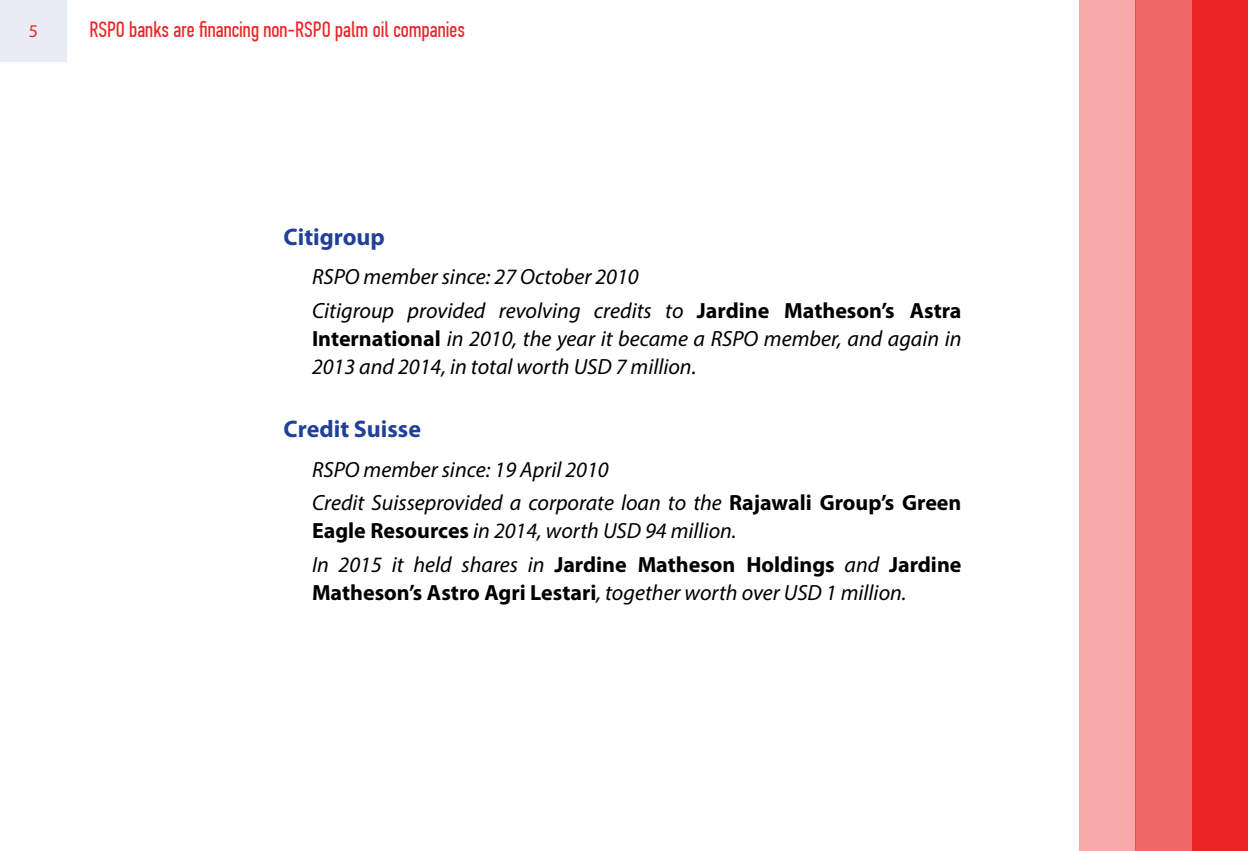
<style>
.page{position:relative;width:1248px;height:851px;background:#fff}
.page>*{position:absolute;margin:0;border:0;box-sizing:border-box;transform-origin:0 0}
.t1{font:700 24px "Myriad Pro";color:#21409a}
.t2{font:italic 22px/33.6px "Myriad Pro";color:#000}
.t3{font:22px "PF Din Text Comp Pro";color:#ec2527}
.t4{font:18px "Myriad Pro";color:#ec2527}
.s1{font-weight:700;font-style:normal}
</style>
<div class="page">
<div style="left:0;top:0;width:67px;height:61px;background:#e9ecf5"></div>
<div style="left:1192px;top:0;width:55px;height:850px;background:#ec2527"></div>
<div style="left:1135px;top:0;width:57px;height:850px;background:#f16668"></div>
<div style="left:1078px;top:0;width:57px;height:850px;background:#f7a8a9"></div>
<p class="t4" style="left:29px;top:21px;width:11px">5</p>
<p class="t3" style="left:89px;top:17px;width:377px">RSPO banks are financing non-RSPO palm oil companies</p>
<p class="t1" style="left:283px;top:223px;width:103px">Citigroup</p>
<p class="t2" style="left:312px;top:260px;width:651px">RSPO member since: 27 October 2010<br>Citigroup provided revolving credits to <span class="s1">Jardine Matheson’s Astra</span></p>
<p class="t2" style="left:312px;top:324px;width:651px;line-height:28px"><span class="s1">International</span> in 2010, the year it became a RSPO member, and again in<br>2013 and 2014, in total worth USD 7 million.</p>
<p class="t1" style="left:283px;top:416px;width:139px">Credit Suisse</p>
<p class="t2" style="left:312px;top:452px;width:651px">RSPO member since: 19 April 2010<br>Credit Suisseprovided a corporate loan to the <span class="s1">Rajawali Group’s Green</span></p>
<p class="t2" style="left:312px;top:514px;width:651px"><span class="s1">Eagle Resources</span> in 2014, worth USD 94 million.<br>In 2015 it held shares in <span class="s1">Jardine Matheson Holdings</span> and <span class="s1">Jardine</span></p>
<p class="t2" style="left:312px;top:575px;width:596px"><span class="s1">Matheson’s Astro Agri Lestari</span>, together worth over USD 1 million.</p>
</div>
